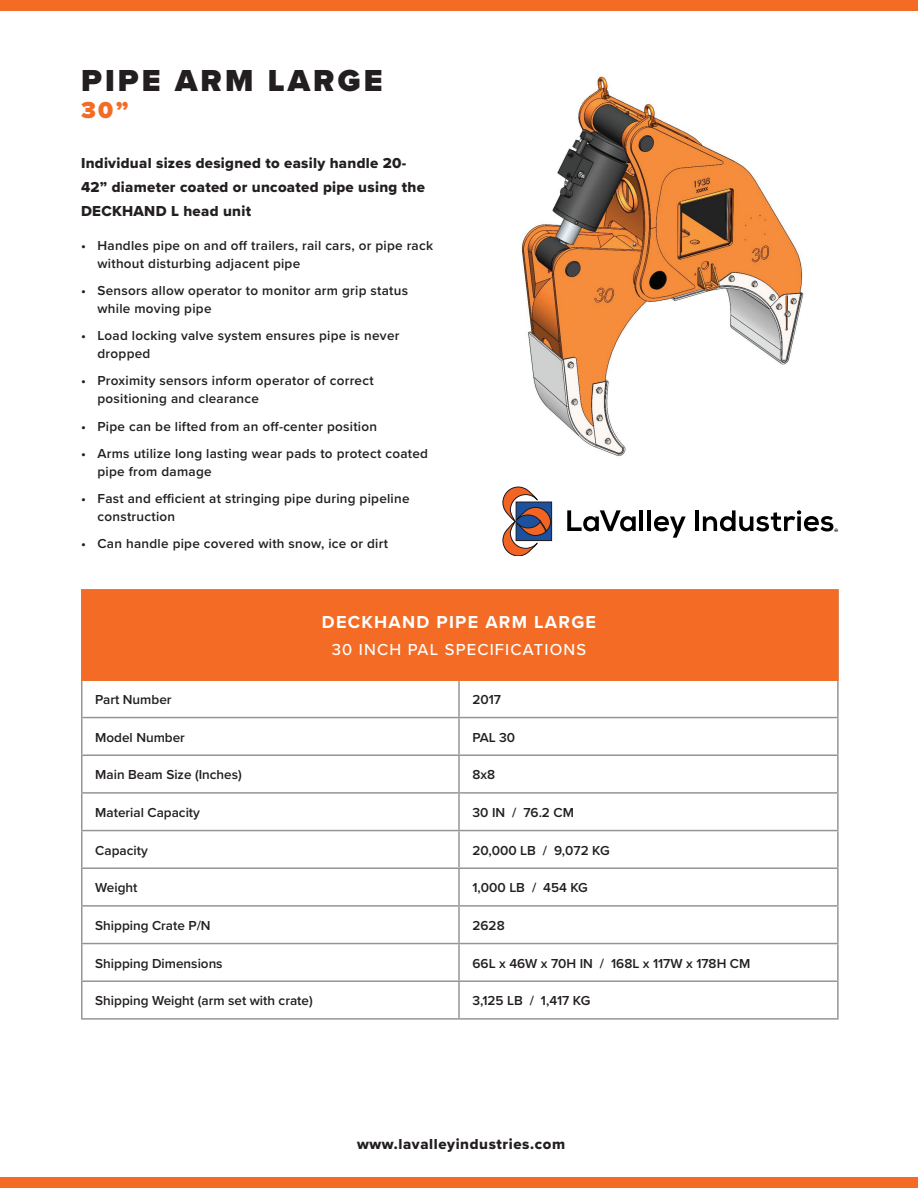
<style>
.page{position:relative;width:918px;height:1188px;background:#fff}
.page>*{position:absolute;margin:0;border:0;box-sizing:border-box;transform-origin:0 0}
.t1{font:900 31.5px "Proxima Nova";letter-spacing:.1em;color:#231f20}
.t2{font:900 24px "Proxima Nova";color:#f36b24}
.t3{font:700 18px "Proxima Nova";letter-spacing:.07em;color:#fff}
.t4{font:500 16.5px "Proxima Nova";letter-spacing:.07em;color:#fff}
.t5{font:15px/24px "Proxima Nova Extrabld";letter-spacing:.02em;color:#231f20}
.t6{font:15px "Proxima Nova Extrabld";letter-spacing:.04em;color:#231f20}
.t7{font:600 13.5px/18px "Proxima Nova";letter-spacing:.02em;color:#231f20}
.t8{font:600 13.5px "Proxima Nova";color:#231f20}
.t9{font:700 4.8px "Nexa";color:#000001}
</style>
<div class="page">
<hr style="left:81px;top:681px;width:1px;height:36px;background:#939598">
<hr style="left:458px;top:681px;width:2px;height:36px;background:#939598">
<hr style="left:837px;top:681px;width:2px;height:36px;background:#939598">
<hr style="left:81px;top:717px;width:378px;height:1px;background:#939598">
<hr style="left:81px;top:718px;width:1px;height:36px;background:#939598">
<hr style="left:459px;top:717px;width:380px;height:1px;background:#939598">
<hr style="left:458px;top:718px;width:2px;height:36px;background:#939598">
<hr style="left:837px;top:718px;width:2px;height:36px;background:#939598">
<hr style="left:81px;top:754px;width:378px;height:2px;background:#939598">
<hr style="left:81px;top:756px;width:1px;height:36px;background:#939598">
<hr style="left:459px;top:754px;width:380px;height:2px;background:#939598">
<hr style="left:458px;top:756px;width:2px;height:36px;background:#939598">
<hr style="left:837px;top:756px;width:2px;height:36px;background:#939598">
<hr style="left:81px;top:792px;width:378px;height:2px;background:#939598">
<hr style="left:81px;top:794px;width:1px;height:36px;background:#939598">
<hr style="left:459px;top:792px;width:380px;height:2px;background:#939598">
<hr style="left:458px;top:794px;width:2px;height:36px;background:#939598">
<hr style="left:837px;top:794px;width:2px;height:36px;background:#939598">
<hr style="left:81px;top:830px;width:378px;height:1px;background:#939598">
<hr style="left:81px;top:831px;width:1px;height:36px;background:#939598">
<hr style="left:459px;top:830px;width:380px;height:1px;background:#939598">
<hr style="left:458px;top:831px;width:2px;height:36px;background:#939598">
<hr style="left:837px;top:831px;width:2px;height:36px;background:#939598">
<hr style="left:81px;top:867px;width:378px;height:2px;background:#939598">
<hr style="left:81px;top:869px;width:1px;height:36px;background:#939598">
<hr style="left:459px;top:867px;width:380px;height:2px;background:#939598">
<hr style="left:458px;top:869px;width:2px;height:36px;background:#939598">
<hr style="left:837px;top:869px;width:2px;height:36px;background:#939598">
<hr style="left:81px;top:905px;width:378px;height:2px;background:#939598">
<hr style="left:81px;top:907px;width:1px;height:36px;background:#939598">
<hr style="left:459px;top:905px;width:380px;height:2px;background:#939598">
<hr style="left:458px;top:907px;width:2px;height:36px;background:#939598">
<hr style="left:837px;top:907px;width:2px;height:36px;background:#939598">
<hr style="left:81px;top:943px;width:378px;height:1px;background:#939598">
<hr style="left:81px;top:944px;width:1px;height:36px;background:#939598">
<hr style="left:459px;top:943px;width:380px;height:1px;background:#939598">
<hr style="left:458px;top:944px;width:2px;height:36px;background:#939598">
<hr style="left:837px;top:944px;width:2px;height:36px;background:#939598">
<hr style="left:81px;top:980px;width:378px;height:2px;background:#939598">
<hr style="left:81px;top:982px;width:1px;height:36px;background:#939598">
<hr style="left:459px;top:980px;width:380px;height:2px;background:#939598">
<hr style="left:458px;top:982px;width:2px;height:36px;background:#939598">
<hr style="left:837px;top:982px;width:2px;height:36px;background:#939598">
<hr style="left:81px;top:1018px;width:378px;height:2px;background:#939598">
<hr style="left:459px;top:1018px;width:380px;height:2px;background:#939598">
<div style="left:81px;top:589px;width:758px;height:92px;background:#f36b24;border:2px solid #f36b24"></div>
<div style="left:0;top:1178px;width:918px;height:10px;background:#f36b24"></div>
<div style="left:0;top:0;width:918px;height:11px;background:#f36b24"></div>
<img style="left:521px;top:76px;width:283px;height:381px">
<svg style="left:567px;top:510px;width:69px;height:21px"></svg>
<hr style="left:640px;top:510px;width:3px;height:21px;background:#000001">
<hr style="left:647px;top:510px;width:4px;height:21px;background:#000001">
<svg style="left:654px;top:516px;width:32px;height:22px"></svg>
<hr style="left:695px;top:510px;width:4px;height:21px;background:#000001">
<svg style="left:703px;top:510px;width:130px;height:22px"></svg>
<div style="left:516px;top:502px;width:36px;height:39px;background:#27282e"></div>
<svg style="left:503px;top:487px;width:48px;height:69px"></svg>
<h1 class="t1" style="left:81px;top:57px;width:303px">PIPE ARM LARGE</h1>
<h2 class="t2" style="left:81px;top:92px;width:49px">30”</h2>
<p class="t5" style="left:81px;top:150px;width:345px">Individual sizes designed to easily handle 20-<br>42” diameter coated or uncoated pipe using the<br>DECKHAND L head unit</p>
<p class="t7" style="left:97px;top:236px;width:337px;text-indent:-16px">• Handles pipe on and off trailers, rail cars, or pipe rack without disturbing adjacent pipe</p>
<p class="t7" style="left:97px;top:281px;width:312px;text-indent:-16px">• Sensors allow operator to monitor arm grip status while moving pipe</p>
<p class="t7" style="left:97px;top:326px;width:304px;text-indent:-16px">• Load locking valve system ensures pipe is never dropped</p>
<p class="t7" style="left:97px;top:371px;width:278px;text-indent:-16px">• Proximity sensors inform operator of correct positioning and clearance</p>
<p class="t7" style="left:81px;top:417px;width:298px">• Pipe can be lifted from an off-center position</p>
<p class="t7" style="left:97px;top:444px;width:332px;text-indent:-16px">• Arms utilize long lasting wear pads to protect coated pipe from damage</p>
<p class="t7" style="left:97px;top:489px;width:314px;text-indent:-16px">• Fast and efficient at stringing pipe during pipeline construction</p>
<p class="t7" style="left:81px;top:534px;width:309px">• Can handle pipe covered with snow, ice or dirt</p>
<h3 class="t3" style="left:322px;top:609px;width:276px">DECKHAND PIPE ARM LARGE</h3>
<p class="t4" style="left:332px;top:637px;width:256px">30 INCH PAL SPECIFICATIONS</p>
<p class="t8" style="left:95px;top:689px;width:78px">Part Number</p>
<p class="t7" style="left:472px;top:690px;width:30px">2017</p>
<p class="t8" style="left:95px;top:727px;width:91px">Model Number</p>
<p class="t7" style="left:472px;top:728px;width:44px">PAL 30</p>
<p class="t8" style="left:95px;top:765px;width:148px">Main Beam Size (Inches)</p>
<p class="t7" style="left:472px;top:766px;width:24px">8x8</p>
<p class="t8" style="left:95px;top:802px;width:106px">Material Capacity</p>
<p class="t7" style="left:472px;top:803px;width:103px">30 IN / 76.2 CM</p>
<p class="t8" style="left:95px;top:840px;width:54px">Capacity</p>
<p class="t8" style="left:472px;top:840px;width:139px">20,000 LB / 9,072 KG</p>
<p class="t7" style="left:95px;top:878px;width:44px">Weight</p>
<p class="t8" style="left:472px;top:878px;width:117px">1,000 LB / 454 KG</p>
<p class="t8" style="left:95px;top:915px;width:117px">Shipping Crate P/N</p>
<p class="t7" style="left:472px;top:916px;width:34px">2628</p>
<p class="t8" style="left:95px;top:953px;width:129px">Shipping Dimensions</p>
<p class="t8" style="left:472px;top:953px;width:279px">66L x 46W x 70H IN / 168L x 117W x 178H CM</p>
<p class="t8" style="left:95px;top:991px;width:219px">Shipping Weight (arm set with crate)</p>
<p class="t8" style="left:472px;top:991px;width:120px">3,125 LB / 1,417 KG</p>
<p class="t6" style="left:357px;top:1133px;width:210px">www.lavalleyindustries.com</p>
<p class="t9" style="left:834px;top:527px;width:6px">®</p>
</div>
